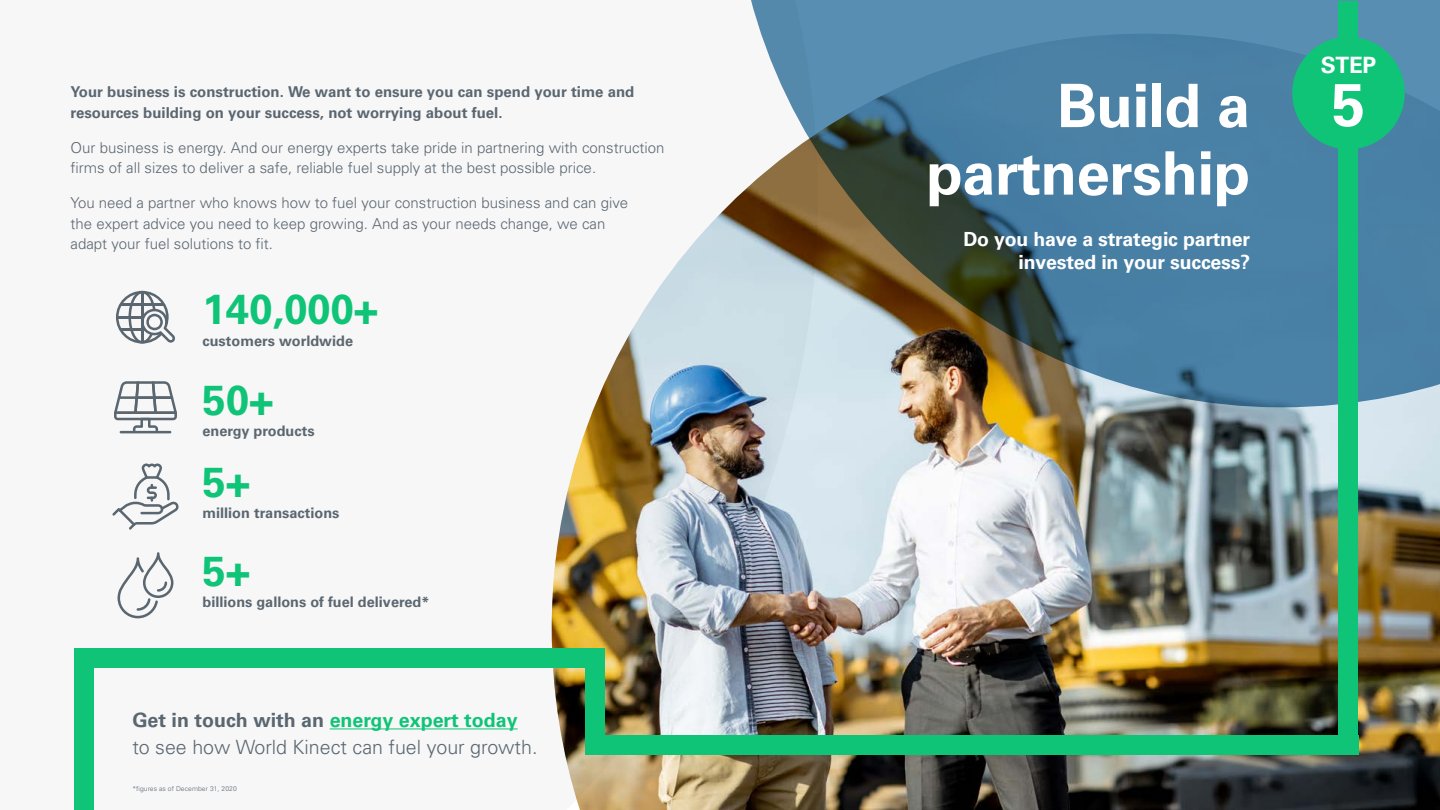
<style>
.page{position:relative;width:1440px;height:810px;background:#fff}
.page>*{position:absolute;margin:0;border:0;box-sizing:border-box;transform-origin:0 0}
.t1{font:60px/67.5px "Univers LT 65 Bd";letter-spacing:-.01em;color:#fff;text-align:right}
.t2{font:41.85px/90.4px "Univers LT 65 Bd";color:#0fc477}
.t3{font:22.5px "Univers LT 65 Bd";color:#fff}
.t4{font:19.65px "Univers LT 45 Lt";color:#5b6770}
.t5{font:19.65px "Univers LT 65 Bd";color:#0fc477}
.t6{font:19.5px/23.4px "Univers LT 65 Bd";letter-spacing:-.01em;color:#fff;text-align:right}
.t7{font:15px/20.2px "Univers LT 45 Lt";color:#5b6770}
.t8{font:15px/20.2px "Univers LT 65 Bd";color:#5b6770}
.t9{font:14.48px "Univers LT 65 Bd";color:#5b6770}
.t10{font:6.75px "Univers LT 45 Lt";letter-spacing:.01em;color:#5b6770}
.s1{color:#5b6770}
</style>
<div class="page">
<img style="left:552px;top:202px;width:888px;height:608px">
<svg style="left:732px;top:0;width:708px;height:407px;background:#5f8497"></svg>
<hr style="left:330px;top:728px;width:188px;height:1px;background:#0fc477">
<div style="left:1339px;top:1px;width:19px;height:754px;background:#0fc477"></div>
<div style="left:74px;top:651px;width:20px;height:159px;background:#0fc477"></div>
<div style="left:585px;top:648px;width:19px;height:106px;background:#0fc477"></div>
<div style="left:74px;top:648px;width:530px;height:19px;background:#0fc477"></div>
<div style="left:585px;top:735px;width:773px;height:19px;background:#0fc477"></div>
<div style="left:1292px;top:37px;width:113px;height:112px;background:#0fc477;border-radius:50%"></div>
<svg style="left:116px;top:291px;width:59px;height:53px"></svg>
<svg style="left:114px;top:381px;width:63px;height:52px"></svg>
<hr style="left:120px;top:431px;width:51px;height:2px;background:#5b6770">
<svg style="left:112px;top:463px;width:67px;height:67px"></svg>
<svg style="left:118px;top:552px;width:55px;height:66px"></svg>
<p class="t8" style="left:70px;top:82px;width:565px">Your business is construction. We want to ensure you can spend your time and resources building on your success, not worrying about fuel.</p>
<p class="t7" style="left:70px;top:138px;width:596px">Our business is energy. And our energy experts take pride in partnering with construction firms of all sizes to deliver a safe, reliable fuel supply at the best possible price.</p>
<p class="t7" style="left:70px;top:193px;width:559px">You need a partner who knows how to fuel your construction business and can give the expert advice you need to keep growing. And as your needs change, we can adapt your fuel solutions to fit.</p>
<h2 class="t2" style="left:202px;top:265px;width:177px">140,000+<br>50+</h2>
<p class="t9" style="left:202px;top:332px;width:152px">customers worldwide</p>
<p class="t9" style="left:202px;top:422px;width:114px">energy products</p>
<h2 class="t2" style="left:202px;top:437px;width:49px">5+</h2>
<p class="t9" style="left:202px;top:505px;width:138px">million transactions</p>
<h2 class="t2" style="left:202px;top:526px;width:49px">5+</h2>
<p class="t9" style="left:202px;top:593px;width:228px">billions gallons of fuel delivered*</p>
<h3 class="t5" style="left:132px;top:709px;width:387px"><span class="s1">Get in touch with an</span> energy expert today</h3>
<h3 class="t4" style="left:132px;top:735px;width:407px">to see how World Kinect can fuel your growth.</h3>
<p class="t10" style="left:132px;top:784px;width:106px">*figures as of December 31, 2020</p>
<h1 class="t1" style="left:926px;top:73px;width:326px">Build a partnership</h1>
<h3 class="t6" style="left:963px;top:227px;width:288px">Do you have a strategic partner invested in your success?</h3>
<h3 class="t3" style="left:1321px;top:52px;width:57px">STEP</h3>
<h1 class="t1" style="left:1332px;top:72px;width:35px">5</h1>
</div>
